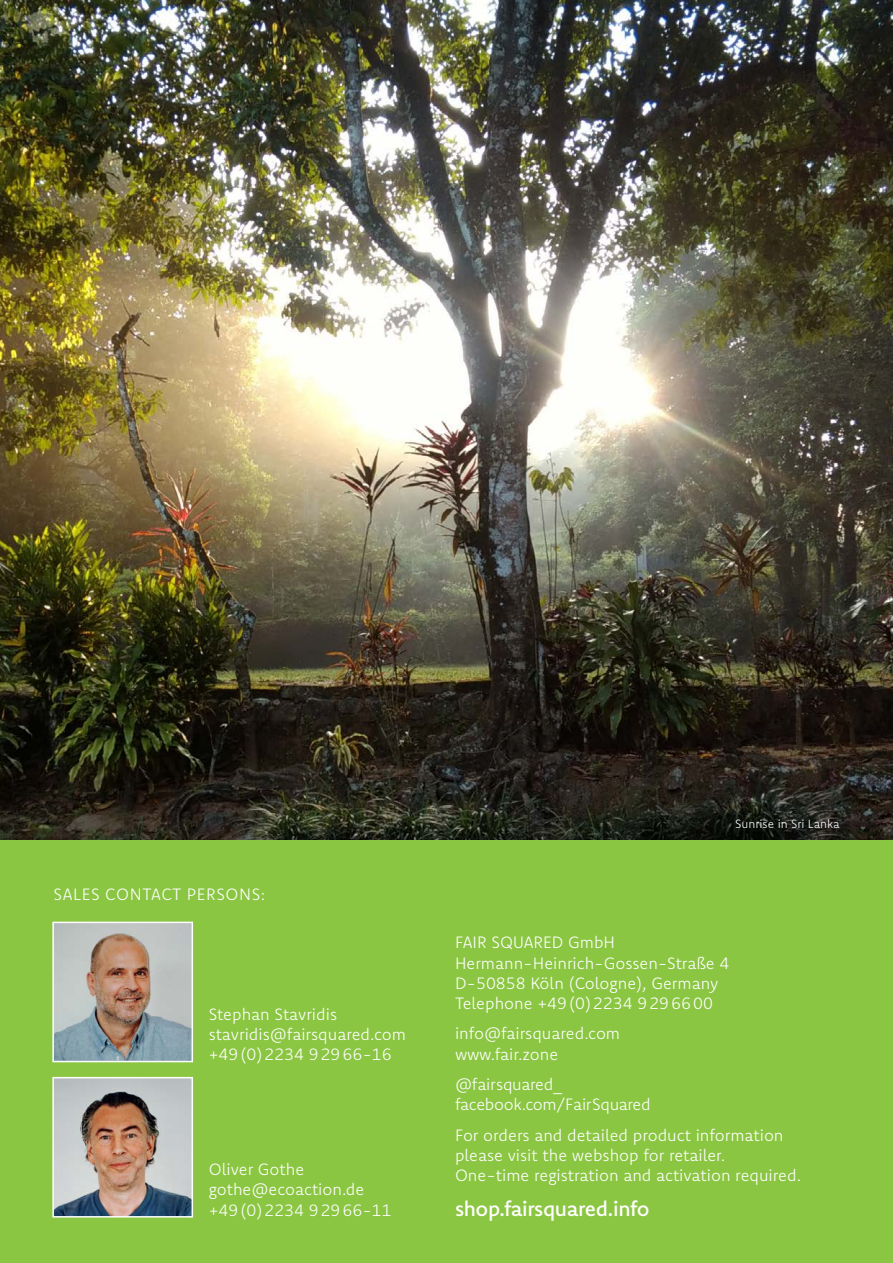
<style>
.page{position:relative;width:893px;height:1263px;background:#fff}
.page>*{position:absolute;margin:0;border:0;box-sizing:border-box;transform-origin:0 0}
.t1{font:500 21px "Komet Pro";letter-spacing:-.02em;color:#fff}
.t2{font:300 16.5px "Komet Pro";color:#fff}
.t3{font:300 16.5px "Komet Pro";letter-spacing:-.02em;color:#fff}
.t4{font:300 16.5px "Komet Pro";letter-spacing:.04em;color:#fff}
.t5{font:300 12px "Komet Pro";color:#fff}
</style>
<div class="page">
<img style="left:0;top:0;width:893px;height:841px">
<div style="left:0;top:841px;width:893px;height:422px;background:#8bc642"></div>
<img style="left:55px;top:925px;width:135px;height:134px">
<div style="left:52px;top:922px;width:141px;height:140px;border:2px solid #fff"></div>
<img style="left:55px;top:1080px;width:135px;height:134px">
<div style="left:52px;top:1077px;width:141px;height:140px;border:2px solid #fff"></div>
<p class="t4" style="left:53px;top:884px;width:213px">SALES CONTACT PERSONS:</p>
<p class="t2" style="left:209px;top:1003px;width:130px">Stephan Stavridis</p>
<p class="t2" style="left:209px;top:1024px;width:199px">stavridis@fairsquared.com</p>
<p class="t2" style="left:209px;top:1044px;width:185px">+49(0)2234 92966-16</p>
<p class="t2" style="left:209px;top:1159px;width:97px">Oliver Gothe</p>
<p class="t2" style="left:209px;top:1179px;width:157px">gothe@ecoaction.de</p>
<p class="t2" style="left:209px;top:1199px;width:184px">+49(0)2234 92966-11</p>
<p class="t5" style="left:735px;top:816px;width:106px">Sunrise in Sri Lanka</p>
<p class="t2" style="left:455px;top:932px;width:162px">FAIR SQUARED GmbH</p>
<p class="t2" style="left:455px;top:952px;width:276px">Hermann-Heinrich-Gossen-Straße 4</p>
<p class="t2" style="left:455px;top:972px;width:265px">D-50858 Köln (Cologne), Germany</p>
<p class="t2" style="left:455px;top:992px;width:259px">Telephone +49(0)2234 9296600</p>
<p class="t2" style="left:455px;top:1023px;width:167px">info@fairsquared.com</p>
<p class="t2" style="left:455px;top:1043px;width:105px">www.fair.zone</p>
<p class="t3" style="left:455px;top:1073px;width:109px">@fairsquared_</p>
<p class="t3" style="left:455px;top:1094px;width:197px">facebook.com/FairSquared</p>
<p class="t2" style="left:455px;top:1124px;width:330px">For orders and detailed product information</p>
<p class="t2" style="left:455px;top:1144px;width:272px">please visit the webshop for retailer.</p>
<p class="t2" style="left:455px;top:1165px;width:348px">One-time registration and activation required.</p>
<p class="t1" style="left:455px;top:1195px;width:196px">shop.fairsquared.info</p>
</div>
